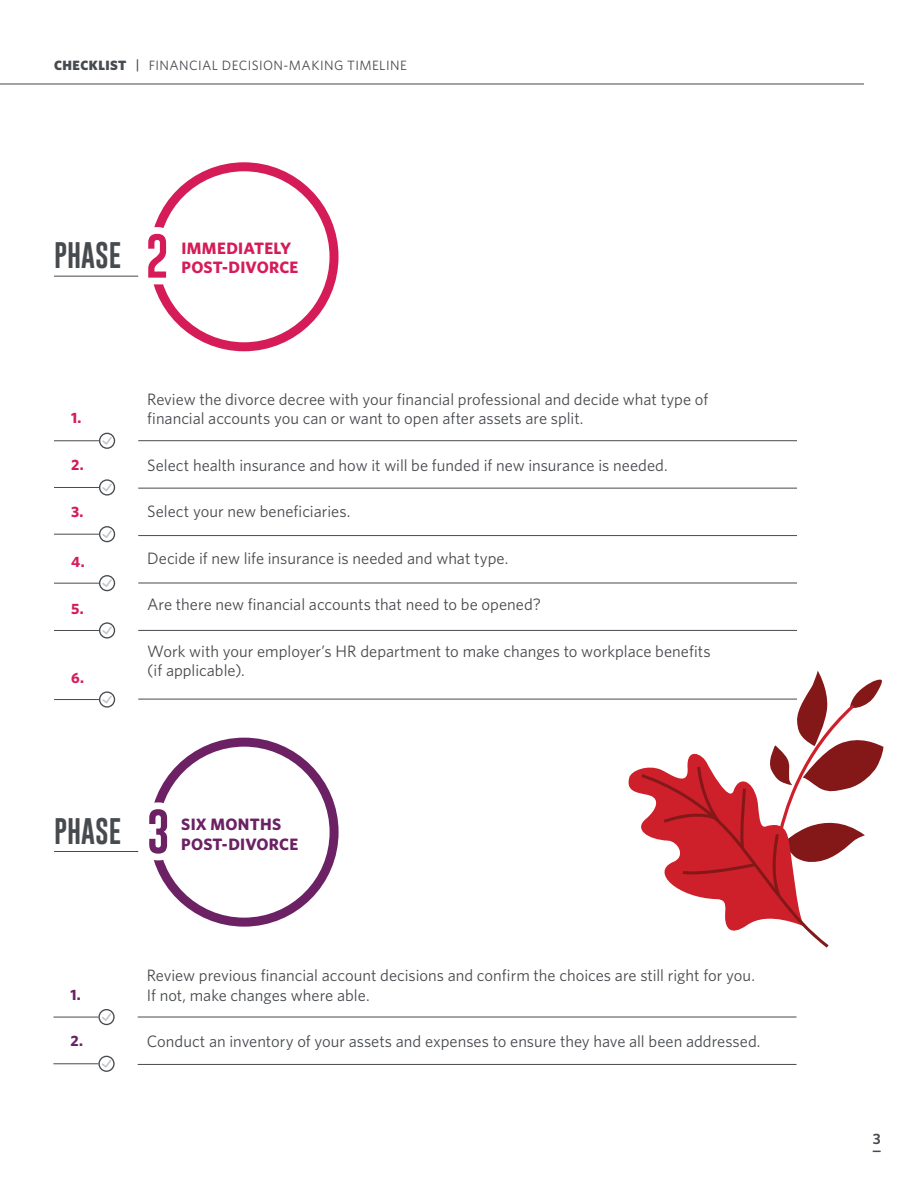
<style>
.page{position:relative;width:918px;height:1188px;background:#fff}
.page>*{position:absolute;margin:0;border:0;box-sizing:border-box;transform-origin:0 0}
.t1{font:27px "Gobold";color:#474a4e}
.t2{font:16.5px/19.5px "Whitney";color:#474a4e}
.t3{font:700 16.5px "Whitney";letter-spacing:.015em;color:#d51c58}
.t4{font:700 16.5px/19.5px "Whitney";letter-spacing:.015em;color:#6b2164}
.t5{font:700 15px "Whitney";color:#d51c58}
.t6{font:700 15px "Whitney";color:#6b2164}
.t7{font:600 15px "Whitney";color:#474a4e}
.t8{font:13.5px "Whitney";letter-spacing:.03em;color:#474a4e}
.s1{font-weight:900}
.s2{font-weight:500}
</style>
<div class="page">
<hr style="left:0;top:84px;width:864px;height:1px;background:#474a4e">
<hr style="left:54px;top:583px;width:45px;height:1px;background:#474a4e">
<svg style="left:99px;top:575px;width:16px;height:16px"></svg>
<hr style="left:54px;top:630px;width:45px;height:1px;background:#474a4e">
<svg style="left:99px;top:622px;width:16px;height:17px"></svg>
<hr style="left:54px;top:699px;width:45px;height:1px;background:#474a4e">
<svg style="left:99px;top:691px;width:16px;height:17px"></svg>
<hr style="left:54px;top:534px;width:45px;height:1px;background:#474a4e">
<svg style="left:99px;top:526px;width:16px;height:16px"></svg>
<hr style="left:54px;top:441px;width:45px;height:1px;background:#474a4e">
<svg style="left:99px;top:433px;width:16px;height:16px"></svg>
<hr style="left:54px;top:487px;width:45px;height:1px;background:#474a4e">
<svg style="left:99px;top:479px;width:16px;height:17px"></svg>
<hr style="left:138px;top:440px;width:659px;height:1px;background:#474a4e">
<hr style="left:138px;top:488px;width:659px;height:1px;background:#474a4e">
<hr style="left:138px;top:535px;width:659px;height:1px;background:#474a4e">
<hr style="left:138px;top:583px;width:659px;height:1px;background:#474a4e">
<hr style="left:138px;top:630px;width:659px;height:1px;background:#474a4e">
<hr style="left:138px;top:699px;width:659px;height:1px;background:#474a4e">
<hr style="left:53px;top:1017px;width:45px;height:1px;background:#474a4e">
<svg style="left:98px;top:1009px;width:17px;height:16px"></svg>
<hr style="left:53px;top:1064px;width:45px;height:1px;background:#474a4e">
<svg style="left:98px;top:1056px;width:17px;height:16px"></svg>
<hr style="left:138px;top:1017px;width:659px;height:1px;background:#474a4e">
<hr style="left:138px;top:1064px;width:659px;height:1px;background:#474a4e">
<div style="left:150px;top:738px;width:189px;height:189px;border:9px solid #6b2164;border-radius:50%"></div>
<svg style="left:138px;top:796px;width:30px;height:71px"></svg>
<div style="left:150px;top:162px;width:189px;height:189px;border:9px solid #d51c58;border-radius:50%"></div>
<svg style="left:131px;top:220px;width:36px;height:71px"></svg>
<hr style="left:54px;top:276px;width:84px;height:1px;background:#474a4e">
<hr style="left:54px;top:851px;width:84px;height:1px;background:#474a4e">
<svg style="left:625px;top:671px;width:259px;height:277px"></svg>
<p class="t8" style="left:54px;top:56px;width:354px"><span class="s1">CHECKLIST</span> <span class="s2">|</span> FINANCIAL DECISION-MAKING TIMELINE</p>
<h1 class="t1" style="left:54px;top:238px;width:69px">PHASE</h1>
<p class="t3" style="left:182px;top:237px;width:111px">IMMEDIATELY</p>
<p class="t3" style="left:182px;top:256px;width:118px">POST-DIVORCE</p>
<p class="t5" style="left:71px;top:408px;width:12px">1.</p>
<p class="t5" style="left:71px;top:455px;width:14px">2.</p>
<p class="t5" style="left:71px;top:502px;width:14px">3.</p>
<p class="t5" style="left:71px;top:552px;width:15px">4.</p>
<p class="t5" style="left:71px;top:599px;width:14px">5.</p>
<p class="t5" style="left:71px;top:668px;width:14px">6.</p>
<p class="t2" style="left:147px;top:389px;width:563px">Review the divorce decree with your financial professional and decide what type of financial accounts you can or want to open after assets are split.</p>
<p class="t2" style="left:147px;top:455px;width:522px">Select health insurance and how it will be funded if new insurance is needed.</p>
<p class="t2" style="left:147px;top:501px;width:205px">Select your new beneficiaries.</p>
<p class="t2" style="left:147px;top:548px;width:363px">Decide if new life insurance is needed and what type.</p>
<p class="t2" style="left:147px;top:594px;width:395px">Are there new financial accounts that need to be opened?</p>
<p class="t2" style="left:147px;top:641px;width:565px">Work with your employer’s HR department to make changes to workplace benefits (if applicable).</p>
<h1 class="t1" style="left:54px;top:813px;width:69px">PHASE</h1>
<p class="t4" style="left:181px;top:814px;width:119px">SIX MONTHS<br>POST-DIVORCE</p>
<p class="t6" style="left:71px;top:984px;width:12px">1.</p>
<p class="t6" style="left:71px;top:1031px;width:14px">2.</p>
<p class="t2" style="left:147px;top:965px;width:610px">Review previous financial account decisions and confirm the choices are still right for you.<br>If not, make changes where able.</p>
<p class="t2" style="left:147px;top:1031px;width:615px">Conduct an inventory of your assets and expenses to ensure they have all been addressed.</p>
<p class="t7" style="left:873px;top:1129px;width:9px">3</p>
</div>
